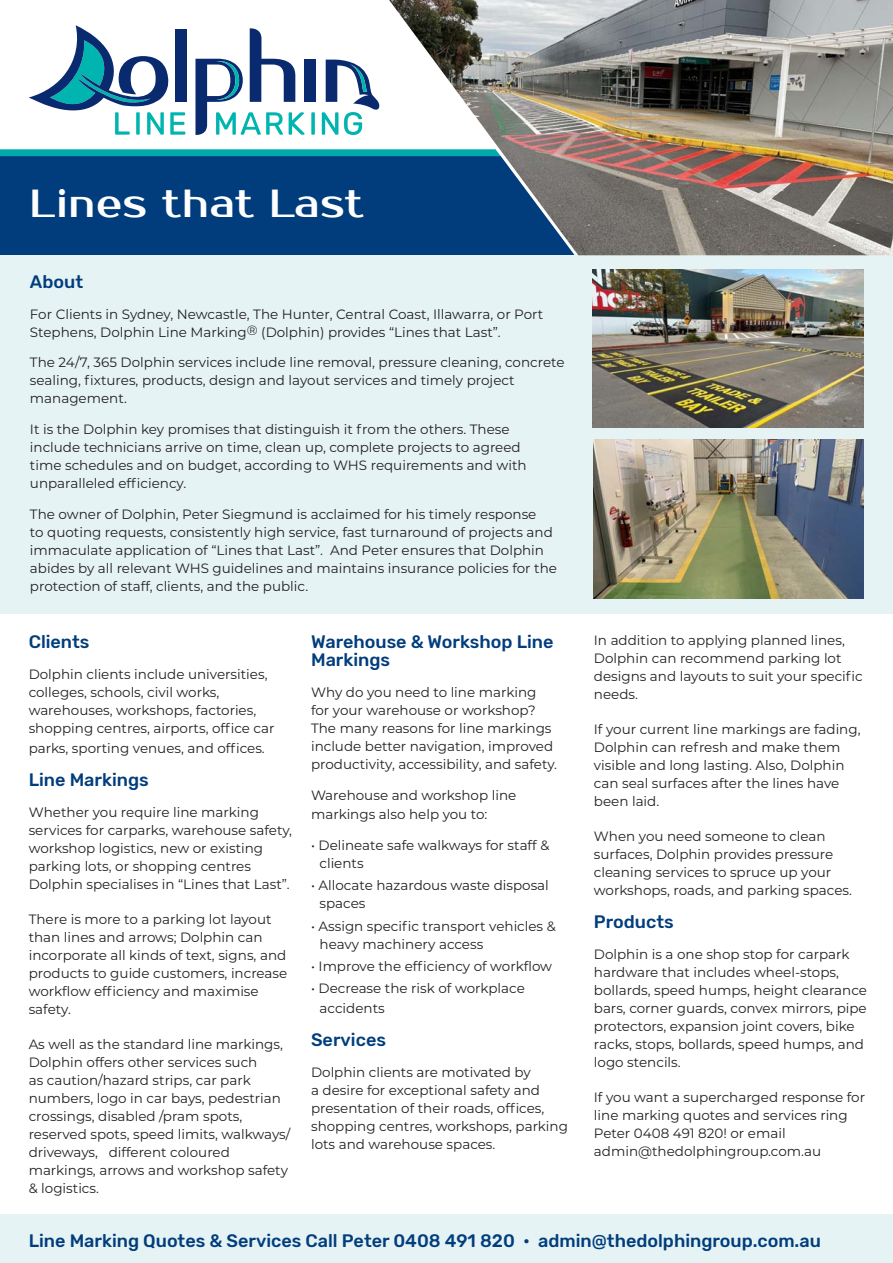
<style>
.page{position:relative;width:893px;height:1263px;background:#fff}
.page>*{position:absolute;margin:0;border:0;box-sizing:border-box;transform-origin:0 0}
.t1{font:39px "Prosto One";letter-spacing:.02em;color:#fff}
.t2{font:500 18px/18px "Rubik";color:#013d7d}
.t3{font:13.5px/18px "Montserrat";color:#231f20}
</style>
<div class="page">
<div style="left:0;top:156px;width:593px;height:100px;background:#013d7d"></div>
<div style="left:0;top:256px;width:893px;height:358px;background:#e5f3f4"></div>
<img style="left:389px;top:0;width:504px;height:255px">
<img style="left:593px;top:270px;width:271px;height:157px">
<img style="left:594px;top:439px;width:270px;height:159px">
<svg style="left:311px;top:112px;width:4px;height:23px"></svg>
<div style="left:304px;top:60px;width:12px;height:42px;background:#0a2a70"></div>
<div style="left:175px;top:30px;width:12px;height:72px;background:#0a2a70"></div>
<svg style="left:322px;top:60px;width:57px;height:75px"></svg>
<svg style="left:195px;top:28px;width:110px;height:107px"></svg>
<svg style="left:29px;top:25px;width:156px;height:110px"></svg>
<div style="left:0;top:1214px;width:893px;height:49px;background:#e5f3f4"></div>
<svg style="left:0;top:149px;width:501px;height:7px;background:#0baeae"></svg>
<h1 class="t1" style="left:30px;top:180px;width:336px">Lines that Last</h1>
<h2 class="t2" style="left:30px;top:273px;width:55px">About</h2>
<p class="t3" style="left:30px;top:304px;width:515px">For Clients in Sydney, Newcastle, The Hunter, Central Coast, Illawarra, or Port<br>Stephens, Dolphin Line Marking® (Dolphin) provides “Lines that Last”.</p>
<p class="t3" style="left:30px;top:353px;width:536px">The 24/7, 365 Dolphin services include line removal, pressure cleaning, concrete sealing, fixtures, products, design and layout services and timely project management.</p>
<p class="t3" style="left:30px;top:420px;width:498px">It is the Dolphin key promises that distinguish it from the others. These include technicians arrive on time, clean up, complete projects to agreed time schedules and on budget, according to WHS requirements and with unparalleled efficiency.</p>
<p class="t3" style="left:30px;top:505px;width:529px">The owner of Dolphin, Peter Siegmund is acclaimed for his timely response<br>to quoting requests, consistently high service, fast turnaround of projects and immaculate application of “Lines that Last”. And Peter ensures that Dolphin abides by all relevant WHS guidelines and maintains insurance policies for the protection of staff, clients, and the public.</p>
<h2 class="t2" style="left:29px;top:633px;width:62px">Clients</h2>
<p class="t3" style="left:29px;top:665px;width:247px">Dolphin clients include universities, colleges, schools, civil works, warehouses, workshops, factories, shopping centres, airports, office car</p>
<p class="t3" style="left:29px;top:738px;width:238px">parks, sporting venues, and offices.</p>
<h2 class="t2" style="left:29px;top:771px;width:122px">Line Markings</h2>
<p class="t3" style="left:29px;top:803px;width:265px">Whether you require line marking services for carparks, warehouse safety, workshop logistics, new or existing parking lots, or shopping centres Dolphin specialises in “Lines that Last”.</p>
<p class="t3" style="left:29px;top:909px;width:260px">There is more to a parking lot layout than lines and arrows; Dolphin can incorporate all kinds of text, signs, and products to guide customers, increase workflow efficiency and maximise safety.</p>
<p class="t3" style="left:29px;top:1034px;width:263px">As well as the standard line markings, Dolphin offers other services such<br>as caution/hazard strips, car park numbers, logo in car bays, pedestrian crossings, disabled /pram spots, reserved spots, speed limits, walkways/ driveways, different coloured markings, arrows and workshop safety &amp; logistics.</p>
<h2 class="t2" style="left:311px;top:633px;width:244px">Warehouse &amp; Workshop Line<br>Markings</h2>
<p class="t3" style="left:311px;top:683px;width:248px">Why do you need to line marking for your warehouse or workshop?<br>The many reasons for line markings include better navigation, improved productivity, accessibility, and safety.</p>
<p class="t3" style="left:311px;top:785px;width:207px;line-height:19.5px">Warehouse and workshop line markings also help you to:</p>
<p class="t3" style="left:320px;top:836px;width:231px;text-indent:-9px">• Delineate safe walkways for staff &amp; clients</p>
<p class="t3" style="left:320px;top:876px;width:231px;text-indent:-9px">• Allocate hazardous waste disposal spaces</p>
<p class="t3" style="left:320px;top:916px;width:238px;text-indent:-9px">• Assign specific transport vehicles &amp; heavy machinery access</p>
<p class="t3" style="left:311px;top:956px;width:243px">• Improve the efficiency of workflow</p>
<p class="t3" style="left:320px;top:978px;width:207px;line-height:19.5px;text-indent:-9px">• Decrease the risk of workplace accidents</p>
<h2 class="t2" style="left:311px;top:1031px;width:76px">Services</h2>
<p class="t3" style="left:311px;top:1063px;width:258px">Dolphin clients are motivated by<br>a desire for exceptional safety and presentation of their roads, offices, shopping centres, workshops, parking lots and warehouse spaces.</p>
<p class="t3" style="left:594px;top:630px;width:270px">In addition to applying planned lines,<br>Dolphin can recommend parking lot designs and layouts to suit your specific needs.</p>
<p class="t3" style="left:594px;top:719px;width:268px">If your current line markings are fading,<br>Dolphin can refresh and make them visible and long lasting. Also, Dolphin can seal surfaces after the lines have been laid.</p>
<p class="t3" style="left:594px;top:826px;width:260px">When you need someone to clean surfaces, Dolphin provides pressure cleaning services to spruce up your workshops, roads, and parking spaces.</p>
<h2 class="t2" style="left:594px;top:913px;width:81px">Products</h2>
<p class="t3" style="left:594px;top:945px;width:275px">Dolphin is a one shop stop for carpark hardware that includes wheel-stops, bollards, speed humps, height clearance bars, corner guards, convex mirrors, pipe protectors, expansion joint covers, bike racks, stops, bollards, speed humps, and logo stencils.</p>
<p class="t3" style="left:594px;top:1087px;width:273px">If you want a supercharged response for line marking quotes and services ring Peter 0408 491 820! or email admin@thedolphingroup.com.au</p>
<h2 class="t2" style="left:29px;top:1232px;width:794px">Line Marking Quotes &amp; Services Call Peter 0408 491 820 • admin@thedolphingroup.com.au</h2>
</div>
